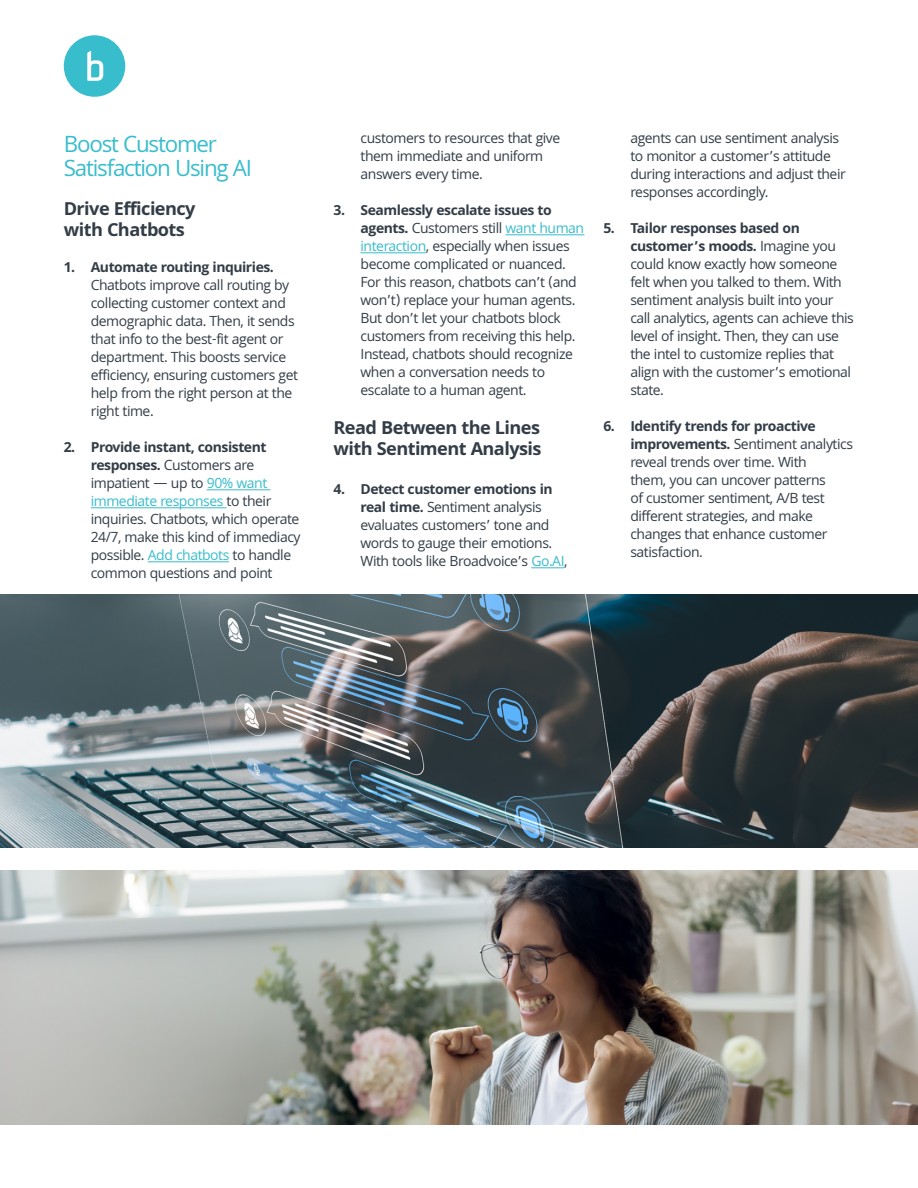
<style>
.page{position:relative;width:918px;height:1188px;background:#fff}
.page>*{position:absolute;margin:0;border:0;box-sizing:border-box;transform-origin:0 0}
.t1{font:24px/24px "Khula";letter-spacing:-.05em;color:#38bdcc}
.t2{font:700 19.5px/21px "Khula";letter-spacing:-.03em;color:#333d47}
.t3{font:15px/18px "Khula";letter-spacing:-.03em;color:#333d47}
.t4{font:700 15px "Khula";letter-spacing:-.03em;color:#333d47}
.s1{font-weight:700}
.s2{color:#38bccc}
</style>
<div class="page">
<div style="left:64px;top:35px;width:61px;height:62px;background:#38bdcc;border-radius:50%"></div>
<svg style="left:87px;top:51px;width:16px;height:30px"></svg>
<hr style="left:207px;top:489px;width:63px;height:1px;background:#38bccc">
<hr style="left:91px;top:507px;width:132px;height:1px;background:#38bccc">
<hr style="left:148px;top:561px;width:81px;height:1px;background:#38bccc">
<hr style="left:505px;top:234px;width:79px;height:1px;background:#38bccc">
<hr style="left:361px;top:252px;width:65px;height:1px;background:#38bccc">
<hr style="left:531px;top:567px;width:33px;height:1px;background:#38bccc">
<img style="left:0;top:594px;width:918px;height:253px">
<img style="left:0;top:871px;width:918px;height:253px">
<h1 class="t1" style="left:64px;top:131px;width:190px">Boost Customer<br>Satisfaction Using AI</h1>
<h2 class="t2" style="left:64px;top:197px;width:133px">Drive Efficiency with Chatbots</h2>
<p class="t4" style="left:64px;top:258px;width:212px">1. Automate routing inquiries.</p>
<p class="t3" style="left:91px;top:275px;width:209px">Chatbots improve call routing by collecting customer context and demographic data. Then, it sends that info to the best-fit agent or department. This boosts service efficiency, ensuring customers get help from the right person at the right time.</p>
<p class="t3" style="left:91px;top:437px;width:211px;text-indent:-27px"><span class="s1">2. Provide instant, consistent responses.</span> Customers are impatient — up to <span class="s2">90% want immediate responses</span> to their inquiries. Chatbots, which operate<br>24/7, make this kind of immediacy possible. <span class="s2">Add chatbots</span> to handle common questions and point</p>
<p class="t3" style="left:361px;top:128px;width:201px">customers to resources that give them immediate and uniform answers every time.</p>
<p class="t3" style="left:361px;top:200px;width:225px;text-indent:-27px"><span class="s1">3. Seamlessly escalate issues to agents.</span> Customers still <span class="s2">want human interaction</span>, especially when issues become complicated or nuanced.<br>For this reason, chatbots can’t (and won’t) replace your human agents.<br>But don’t let your chatbots block customers from receiving this help.<br>Instead, chatbots should recognize when a conversation needs to escalate to a human agent.</p>
<h2 class="t2" style="left:334px;top:416px;width:209px">Read Between the Lines with Sentiment Analysis</h2>
<p class="t3" style="left:361px;top:479px;width:209px;text-indent:-27px"><span class="s1">4. Detect customer emotions in real time.</span> Sentiment analysis evaluates customers’ tone and words to gauge their emotions.<br>With tools like Broadvoice’s <span class="s2">Go.AI</span>,</p>
<p class="t3" style="left:630px;top:128px;width:217px">agents can use sentiment analysis to monitor a customer’s attitude during interactions and adjust their responses accordingly.</p>
<p class="t3" style="left:630px;top:218px;width:225px;text-indent:-27px"><span class="s1">5. Tailor responses based on customer’s moods.</span> Imagine you could know exactly how someone felt when you talked to them. With sentiment analysis built into your call analytics, agents can achieve this level of insight. Then, they can use the intel to customize replies that align with the customer’s emotional state.</p>
<p class="t3" style="left:630px;top:416px;width:224px;text-indent:-27px"><span class="s1">6. Identify trends for proactive improvements.</span> Sentiment analytics reveal trends over time. With<br>them, you can uncover patterns<br>of customer sentiment, A/B test different strategies, and make changes that enhance customer satisfaction.</p>
</div>
